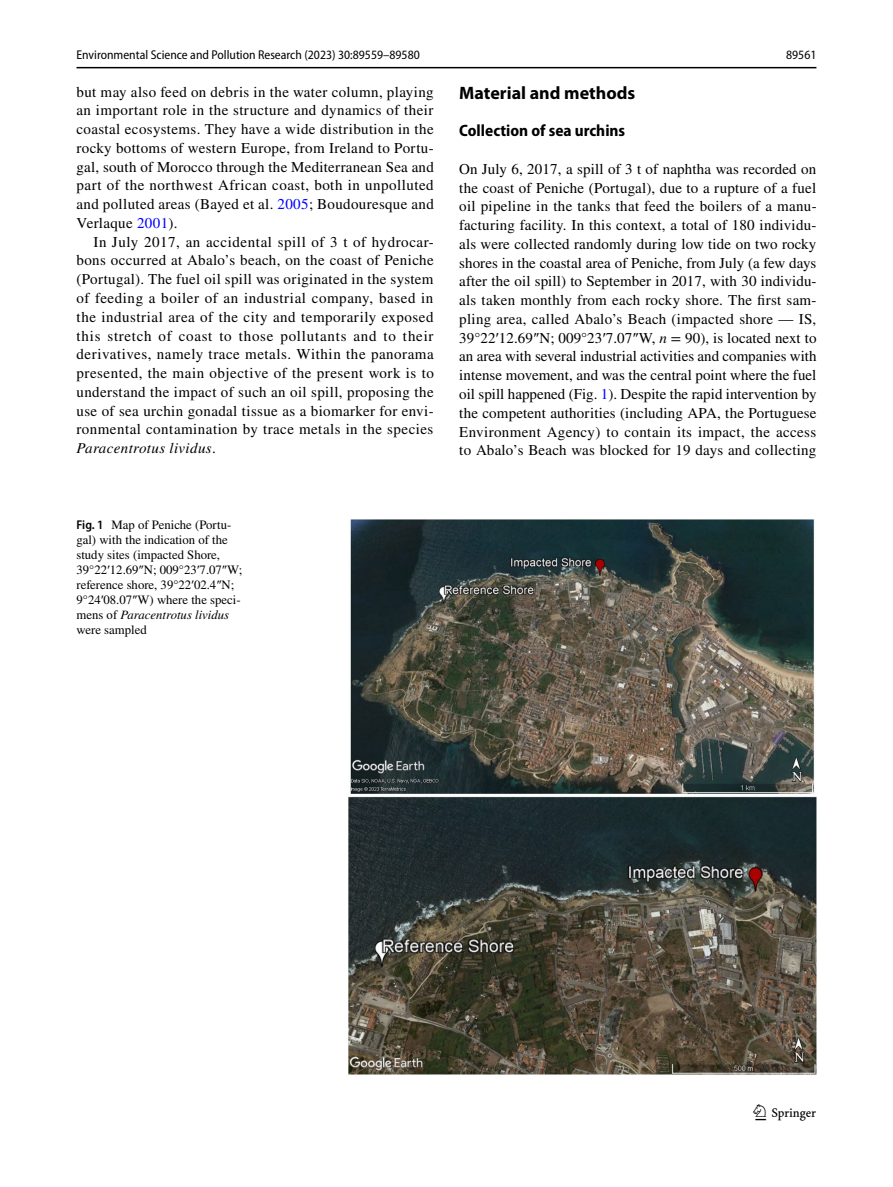
<style>
.page{position:relative;width:893px;height:1187px;background:#fff}
.page>*{position:absolute;margin:0;border:0;box-sizing:border-box;transform-origin:0 0}
.t1{font:22.5px "Springnew Regular 3";color:#000}
.t2{font:700 18px "Myriad Pro";color:#000}
.t3{font:700 semi-condensed 16.5px "Myriad Pro";color:#000}
.t4{font:15px/18.8px "STIX";letter-spacing:.025em;color:#000;text-align:justify}
.t5{font:12.75px/15px "STIX";color:#000}
.t6{font:semi-condensed 12.75px "Myriad Pro";color:#000}
.s1{color:#00f}
.s2{font-style:italic}
.s3{font-family:"Myriad Pro";font-weight:600;font-stretch:semi-condensed}
.s4{font-family:"Times New Roman"}
</style>
<div class="page">
<hr style="left:77px;top:67px;width:739px;height:1px;background:#000">
<img style="left:349px;top:519px;width:467px;height:554px">
<p class="t6" style="left:77px;top:48px;width:345px">Environmental Science and Pollution Research (2023) 30:89559–89580</p>
<p class="t6" style="left:786px;top:48px;width:32px">89561</p>
<p class="t4" style="left:77px;top:83px;width:359px">but may also feed on debris in the water column, playing an important role in the structure and dynamics of their coastal ecosystems. They have a wide distribution in the rocky bottoms of western Europe, from Ireland to Portu&shy;gal, south of Morocco through the Mediterranean Sea and part of the northwest African coast, both in unpolluted and polluted areas (Bayed et al. <span class="s1">2005</span>; Boudouresque and Verlaque <span class="s1">2001</span>).</p>
<p class="t4" style="left:77px;top:233px;width:359px;text-indent:17px">In July 2017, an accidental spill of 3 t of hydrocar&shy;bons occurred at Abalo’s beach, on the coast of Peniche (Portugal). The fuel oil spill was originated in the system of feeding a boiler of an industrial company, based in the industrial area of the city and temporarily exposed this stretch of coast to those pollutants and to their derivatives, namely trace metals. Within the panorama presented, the main objective of the present work is to understand the impact of such an oil spill, proposing the use of sea urchin gonadal tissue as a biomarker for envi&shy;ronmental contamination by trace metals in the species <span class="s2">Paracentrotus lividus</span>.</p>
<p class="t5" style="left:77px;top:518px;width:167px"><span class="s3">Fig. 1</span> Map of Peniche (Portu&shy;gal) with the indication of the study sites (impacted Shore,<br>39°22<span class="s4">′</span>12.69<span class="s4">″</span>N; 009°23<span class="s4">′</span>7.07<span class="s4">″</span>W; reference shore, 39°22<span class="s4">′</span>02.4<span class="s4">″</span>N;<br>9°24<span class="s4">′</span>08.07<span class="s4">″</span>W) where the speci&shy;mens of <span class="s2">Paracentrotus lividus </span>were sampled</p>
<p class="t2" style="left:459px;top:81px;width:178px">Material and methods</p>
<p class="t3" style="left:459px;top:122px;width:167px">Collection of sea urchins</p>
<p class="t4" style="left:459px;top:160px;width:359px">On July 6, 2017, a spill of 3 t of naphtha was recorded on the coast of Peniche (Portugal), due to a rupture of a fuel oil pipeline in the tanks that feed the boilers of a manu&shy;facturing facility. In this context, a total of 180 individu&shy;als were collected randomly during low tide on two rocky shores in the coastal area of Peniche, from July (a few days after the oil spill) to September in 2017, with 30 individu&shy;als taken monthly from each rocky shore. The first sam&shy;pling area, called Abalo’s Beach (impacted shore — IS, 39°22<span class="s4">′</span>12.69<span class="s4">″</span>N; 009°23<span class="s4">′</span>7.07<span class="s4">″</span>W, <span class="s2">n</span> = 90), is located next to an area with several industrial activities and companies with intense movement, and was the central point where the fuel oil spill happened (Fig. <span class="s1">1</span>). Despite the rapid intervention by the competent authorities (including APA, the Portuguese Environment Agency) to contain its impact, the access to Abalo’s Beach was blocked for 19 days and collecting</p>
<h1 class="t1" style="left:755px;top:1104px;width:62px">1 3</h1>
</div>
